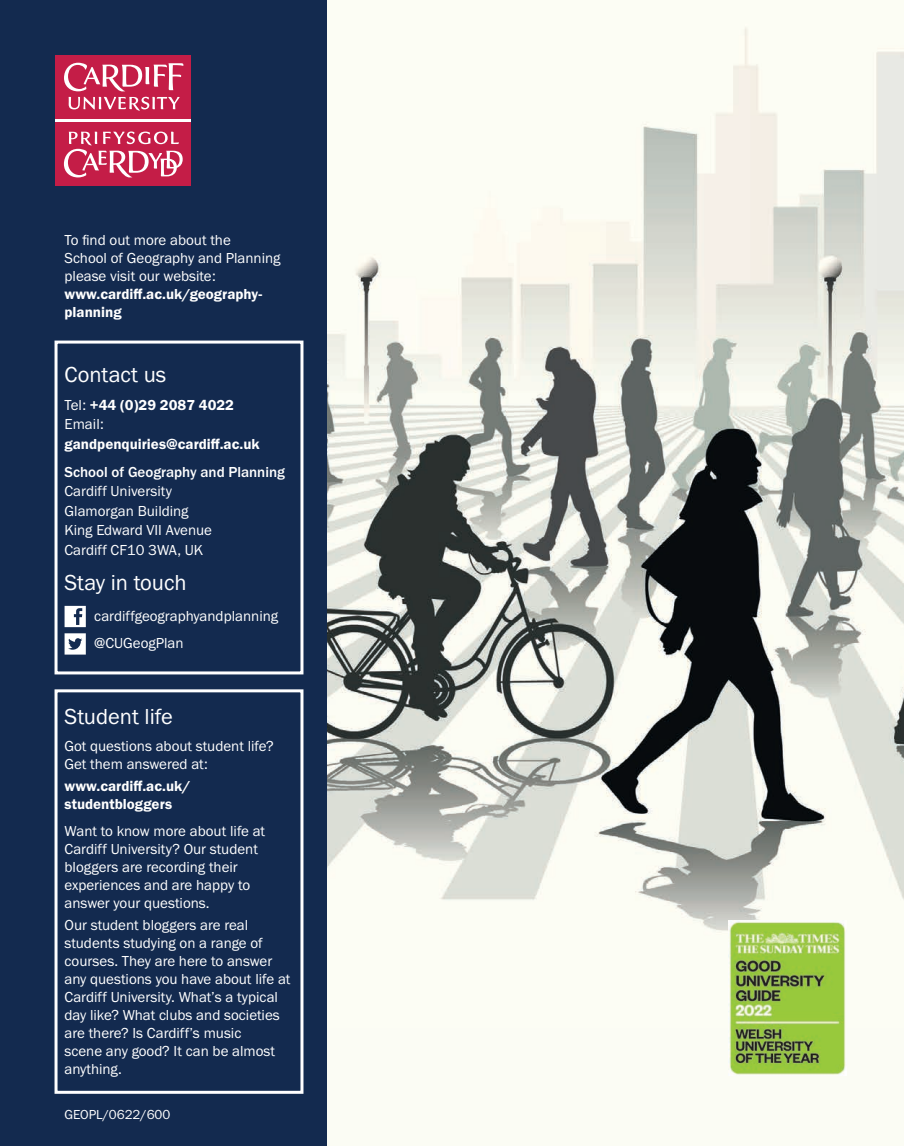
<style>
.page{position:relative;width:904px;height:1146px;background:#fff}
.page>*{position:absolute;margin:0;border:0;box-sizing:border-box;transform-origin:0 0}
.t1{font:22.5px "Franklin Gothic URW Boo";color:#fff}
.t2{font:15px/18px "Franklin Gothic URW Boo";color:#fff}
.t3{font:15px/18px "Franklin Gothic URW Dem";color:#fff}
.t4{font:500 15px "Franklin Gothic URW";color:#fff}
.t5{font:13.5px "Franklin Gothic URW Boo";color:#fff}
.s1{font-family:"Franklin Gothic URW Boo"}
</style>
<div class="page">
<div style="left:315px;top:0;width:589px;height:1145px;background:#fbfcf4"></div>
<img style="left:327px;top:28px;width:577px;height:929px">
<div style="left:0;top:0;width:327px;height:1145px;background:#132a4f"></div>
<div style="left:55px;top:118px;width:136px;height:5px;background:#fff"></div>
<div style="left:55px;top:122px;width:136px;height:63px;background:#c41d47"></div>
<svg style="left:64px;top:131px;width:119px;height:46px"></svg>
<div style="left:55px;top:55px;width:136px;height:64px;background:#c41d47"></div>
<svg style="left:64px;top:63px;width:119px;height:47px"></svg>
<div style="left:55px;top:340px;width:248px;height:334px;border:3px solid #fff"></div>
<svg style="left:65px;top:633px;width:21px;height:21px"></svg>
<svg style="left:65px;top:605px;width:21px;height:22px"></svg>
<div style="left:55px;top:689px;width:248px;height:404px;border:3px solid #fff"></div>
<img style="left:729px;top:920px;width:117px;height:155px">
<p class="t2" style="left:65px;top:230px;width:217px">To find out more about the<br>School of Geography and Planning please visit our website:</p>
<p class="t3" style="left:65px;top:284px;width:199px">www.cardiff.ac.uk/geography&shy;planning</p>
<h1 class="t1" style="left:65px;top:360px;width:103px">Contact us</h1>
<p class="t3" style="left:65px;top:395px;width:171px"><span class="s1">Tel:</span> +44 (0)29 2087 4022</p>
<p class="t2" style="left:65px;top:414px;width:41px">Email:</p>
<p class="t3" style="left:65px;top:434px;width:197px">gandpenquiries@cardiff.ac.uk</p>
<p class="t4" style="left:65px;top:462px;width:222px">School of Geography and Planning</p>
<p class="t2" style="left:65px;top:481px;width:149px;line-height:19.5px">Cardiff University<br>Glamorgan Building<br>King Edward VII Avenue<br>Cardiff CF10 3WA, UK</p>
<h1 class="t1" style="left:65px;top:568px;width:124px">Stay in touch</h1>
<p class="t2" style="left:94px;top:602px;width:185px;line-height:27px">cardiffgeographyandplanning @CUGeogPlan</p>
<h1 class="t1" style="left:65px;top:702px;width:110px">Student life</h1>
<p class="t2" style="left:65px;top:736px;width:211px">Got questions about student life?<br>Get them answered at:</p>
<p class="t3" style="left:65px;top:776px;width:127px">www.cardiff.ac.uk/ studentbloggers</p>
<p class="t2" style="left:65px;top:821px;width:202px">Want to know more about life at<br>Cardiff University? Our student bloggers are recording their experiences and are happy to answer your questions.</p>
<p class="t2" style="left:65px;top:915px;width:227px">Our student bloggers are real students studying on a range of courses. They are here to answer any questions you have about life at<br>Cardiff University. What’s a typical day like? What clubs and societies are there? Is Cardiff’s music<br>scene any good? It can be almost anything.</p>
<p class="t5" style="left:65px;top:1106px;width:107px">GEOPL/0622/600</p>
</div>
